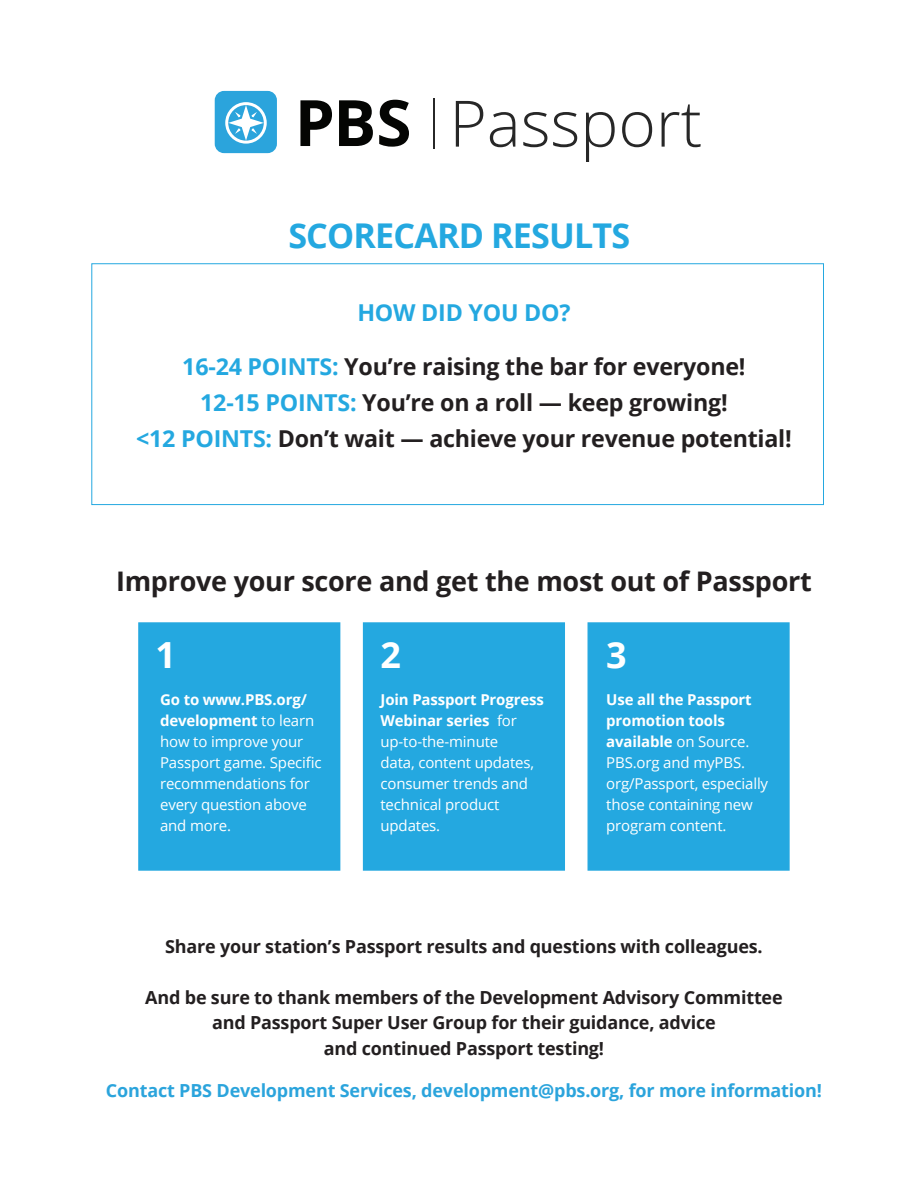
<style>
.page{position:relative;width:918px;height:1188px;background:#fff}
.page>*{position:absolute;margin:0;border:0;box-sizing:border-box;transform-origin:0 0}
.t1{font:700 36px "Open Sans";color:#fff}
.t2{font:700 34.2px "Open Sans";letter-spacing:-.025em;color:#24a8e0}
.t3{font:700 27px "Open Sans";letter-spacing:-.01em;color:#231f20}
.t4{font:700 23.25px/36px "Open Sans";letter-spacing:-.01em;color:#231f20;text-align:center}
.t5{font:700 23.25px "Open Sans";letter-spacing:-.01em;color:#24a8e0}
.t6{font:700 18px/25.5px "Open Sans";letter-spacing:-.01em;color:#231f20;text-align:center}
.t7{font:700 18px "Open Sans";letter-spacing:-.01em;color:#2ba4dc}
.t8{font:15px/21px "Open Sans";letter-spacing:-.01em;color:#fff}
.s1{color:#24a8e0}
.s2{font-weight:700}
</style>
<div class="page">
<div style="left:138px;top:622px;width:202px;height:249px;background:#24a8e0;border:1px solid #24a8e0"></div>
<div style="left:363px;top:622px;width:202px;height:249px;background:#24a8e0;border:1px solid #24a8e0"></div>
<div style="left:588px;top:622px;width:202px;height:249px;background:#24a8e0;border:1px solid #24a8e0"></div>
<div style="left:92px;top:264px;width:732px;height:241px;border:1px solid #24a8e0"></div>
<div style="left:215px;top:91px;width:62px;height:62px;background:#2ba4dc;border-radius:9px"></div>
<svg style="left:225px;top:102px;width:42px;height:42px"></svg>
<svg style="left:456px;top:101px;width:27px;height:46px"></svg>
<svg style="left:490px;top:112px;width:25px;height:35px"></svg>
<svg style="left:523px;top:112px;width:24px;height:35px"></svg>
<svg style="left:553px;top:112px;width:24px;height:35px"></svg>
<svg style="left:586px;top:112px;width:29px;height:50px"></svg>
<svg style="left:622px;top:112px;width:30px;height:35px"></svg>
<svg style="left:662px;top:104px;width:39px;height:43px"></svg>
<hr style="left:433px;top:99px;width:1px;height:50px;background:#272727">
<svg style="left:300px;top:100px;width:32px;height:46px"></svg>
<svg style="left:339px;top:100px;width:34px;height:46px"></svg>
<svg style="left:379px;top:100px;width:30px;height:47px"></svg>
<h2 class="t2" style="left:288px;top:211px;width:343px">SCORECARD RESULTS</h2>
<h3 class="t5" style="left:357px;top:297px;width:215px">HOW DID YOU DO?</h3>
<h3 class="t4" style="left:136px;top:348px;width:657px"><span class="s1">16-24 POINTS:</span> You’re raising the bar for everyone!<br><span class="s1">12-15 POINTS:</span> You’re on a roll — keep growing!<br><span class="s1">&lt;12 POINTS:</span> Don’t wait — achieve your revenue potential!</h3>
<h3 class="t3" style="left:116px;top:563px;width:697px">Improve your score and get the most out of Passport</h3>
<h1 class="t1" style="left:156px;top:630px;width:22px">1</h1>
<h1 class="t1" style="left:381px;top:630px;width:22px">2</h1>
<h1 class="t1" style="left:606px;top:630px;width:22px">3</h1>
<p class="t8" style="left:160px;top:689px;width:163px"><span class="s2">Go to www.PBS.org/ development</span> to learn how to improve your<br>Passport game. Specific recommendations for every question above and more.</p>
<p class="t8" style="left:381px;top:689px;width:165px"><span class="s2">Join Passport Progress<br>Webinar series</span> for up-to-the-minute<br>data, content updates, consumer trends and technical product updates.</p>
<p class="t8" style="left:606px;top:689px;width:163px"><span class="s2">Use all the Passport promotion tools available</span> on Source.<br>PBS.org and myPBS. org/Passport, especially those containing new program content.</p>
<p class="t6" style="left:165px;top:933px;width:599px">Share your station’s Passport results and questions with colleagues.</p>
<p class="t6" style="left:145px;top:984px;width:639px">And be sure to thank members of the Development Advisory Committee and Passport Super User Group for their guidance, advice<br>and continued Passport testing!</p>
<p class="t7" style="left:106px;top:1078px;width:718px">Contact PBS Development Services, development@pbs.org, for more information!</p>
</div>
